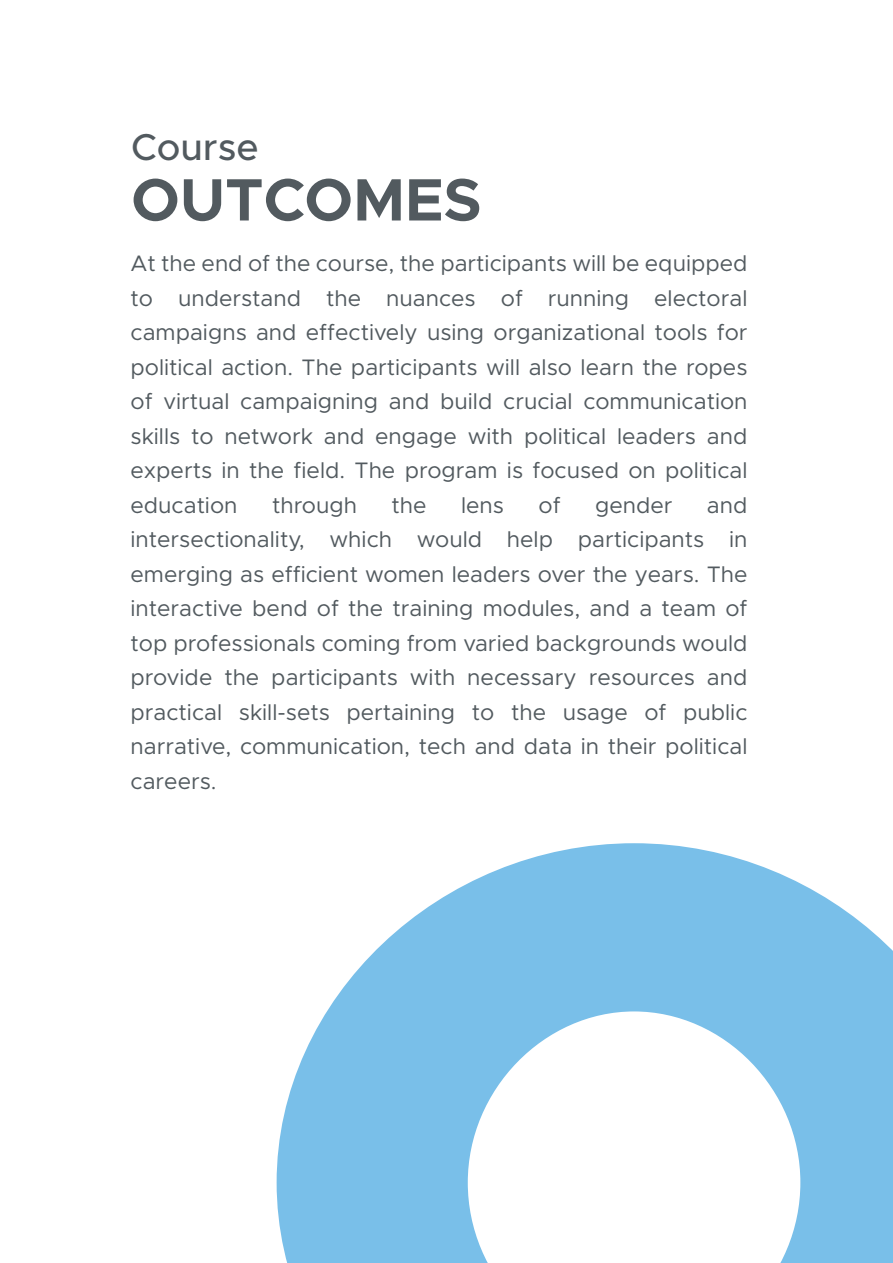
<style>
.page{position:relative;width:893px;height:1263px;background:#fff}
.page>*{position:absolute;margin:0;border:0;box-sizing:border-box;transform-origin:0 0}
.t1{font:700 60px "Metropolis";color:#525a5f}
.t2{font:500 37.5px "Metropolis";color:#525a5f}
.t3{font:22.5px/34.5px "Metropolis";color:#525a5f;text-align:justify}
</style>
<div class="page">
<svg style="left:277px;top:843px;width:616px;height:420px;fill:#79bfe9"></svg>
<h2 class="t2" style="left:131px;top:124px;width:129px">Course</h2>
<h1 class="t1" style="left:131px;top:162px;width:352px">OUTCOMES</h1>
<p class="t3" style="left:130px;top:246px;width:619px">At the end of the course, the participants will be equipped to understand the nuances of running electoral campaigns and effectively using organizational tools for political action. The participants will also learn the ropes of virtual campaigning and build crucial communication skills to network and engage with political leaders and experts in the field. The program is focused on political education</p>
<p class="t3" style="left:272px;top:488px;width:87px">through</p>
<p class="t3" style="left:392px;top:488px;width:37px">the</p>
<p class="t3" style="left:461px;top:488px;width:44px">lens</p>
<p class="t3" style="left:538px;top:488px;width:24px">of</p>
<p class="t3" style="left:595px;top:488px;width:79px">gender</p>
<p class="t3" style="left:130px;top:488px;width:619px;text-indent:576px">and intersectionality, which would help participants in emerging as efficient women leaders over the years. The interactive bend of the training modules, and a team of top professionals coming from varied backgrounds would provide the participants with necessary resources and practical skill-sets pertaining to the usage of public narrative, communication, tech and data in their political careers.</p>
</div>
